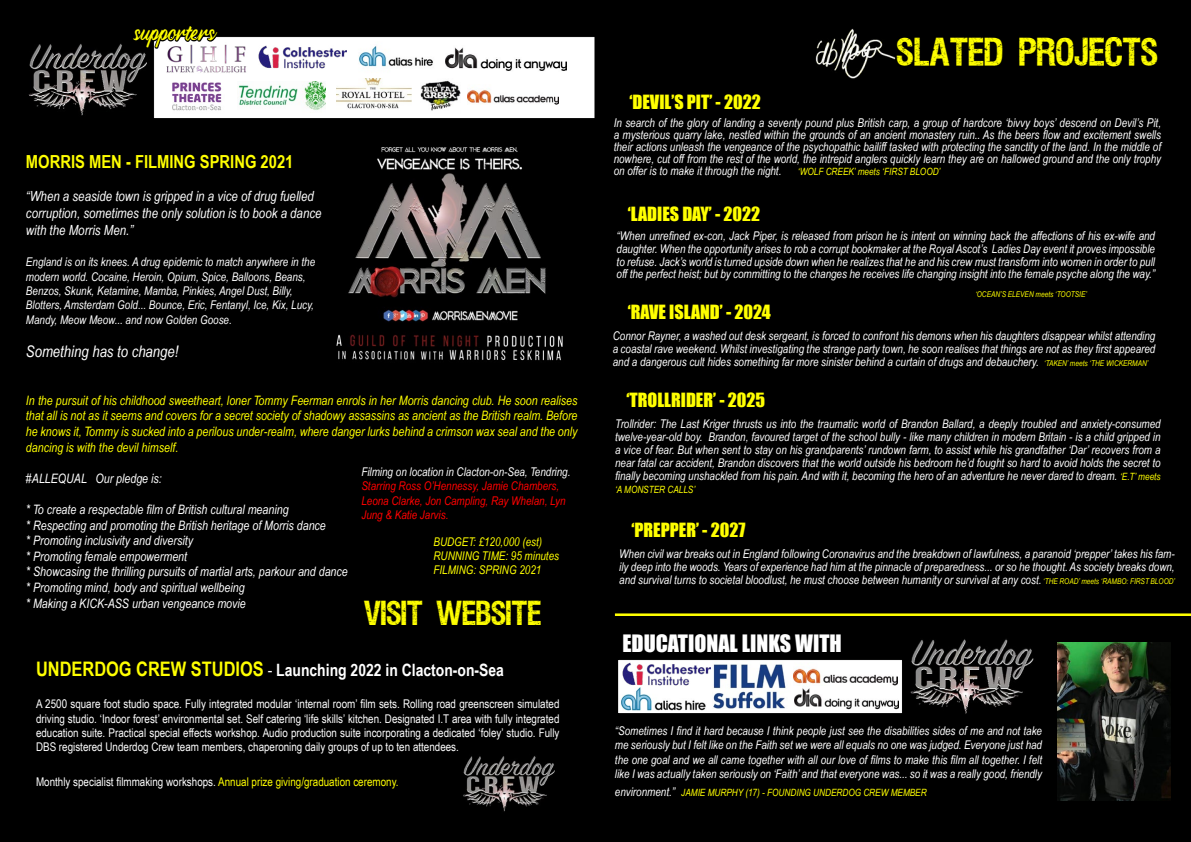
<style>
.page{position:relative;width:1191px;height:842px;background:#fff}
.page>*{position:absolute;margin:0;border:0;box-sizing:border-box;transform-origin:0 0}
.t1{font:31px "VIPERNORA";color:#ff0}
.t2{font:29px "a Antara Distance";color:#ff0}
.t3{font:27px "VIPERNORA";color:#ff0}
.t4{font:22px "Impact";color:#fff}
.t5{font:18px "Impact";color:#ff0}
.t6{font:700 18px "Arial Narrow";color:#ff0}
.t7{font:700 17px "Arial Narrow";color:#fff}
.t8{font:italic 16px "Arial Narrow";color:#fff}
.t9{font:italic 14px/16.8px "Arial Narrow";color:#fff}
.t10{font:italic 13px/15.6px "Arial Narrow";color:#ff0;text-align:justify}
.t11{font:italic 13px/15.6px "Arial Narrow";color:#fff}
.t12{font:italic 12.1px/12px "Arial Narrow";color:#fff;text-align:justify}
.t13{font:italic 12px/13px "Arial Narrow";color:#fff;text-align:justify}
.t14{font:12px/14.4px "Arial Narrow";color:#fff;text-align:justify}
.t15{font:italic 12px/14.4px "Arial Narrow";color:#f00}
.t16{font:italic 12px/14.4px "Arial Narrow";color:#ff0}
.t17{font:italic 10px "Arial Narrow";color:#ff0}
.t18{font:italic 8px "Arial Narrow";color:#ff0}
.s1{font-size:20px;color:#ff0}
.s2{font-weight:400}
.s3{color:#ff0}
.s4{font-size:8px;color:#ff0}
.s5{font-size:10px;color:#ff0}
.s6{font-size:12px;color:#fff}
</style>
<div class="page">
<div style="left:0;top:1px;width:599px;height:840px;background:#000"></div>
<div style="left:154px;top:37px;width:470px;height:82px;background:#fff"></div>
<div style="left:153px;top:36px;width:471px;height:83px;border:1px solid #000"></div>
<img style="left:358px;top:46px;width:75px;height:21px">
<img style="left:259px;top:46px;width:88px;height:23px">
<img style="left:166px;top:44px;width:80px;height:29px">
<img style="left:28px;top:43px;width:119px;height:73px">
<svg style="left:131px;top:36px;width:89px;height:14px"></svg>
<img style="left:445px;top:47px;width:121px;height:24px">
<img style="left:463px;top:756px;width:92px;height:56px">
<img style="left:336px;top:78px;width:75px;height:31px">
<img style="left:238px;top:82px;width:88px;height:28px">
<img style="left:172px;top:82px;width:50px;height:29px">
<img style="left:421px;top:80px;width:39px;height:31px">
<img style="left:467px;top:90px;width:91px;height:14px">
<div style="left:594px;top:0;width:597px;height:842px;background:#000"></div>
<img style="left:892px;top:626px;width:158px;height:104px">
<img style="left:1057px;top:642px;width:113px;height:158px">
<img style="left:336px;top:147px;width:227px;height:214px">
<div style="left:617px;top:659px;width:285px;height:55px;background:#fff"></div>
<div style="left:617px;top:659px;width:286px;height:55px;border:1px solid #000"></div>
<img style="left:793px;top:668px;width:106px;height:41px">
<img style="left:622px;top:663px;width:88px;height:23px">
<img style="left:621px;top:687px;width:85px;height:24px">
<img style="left:713px;top:664px;width:73px;height:45px">
<svg style="left:615px;top:613px;width:576px;height:3px;background:#d8d800"></svg>
<img style="left:795px;top:24px;width:124px;height:58px">
<h2 class="t2" style="left:134px;top:13px;width:83px">supporters</h2>
<h3 class="t6" style="left:26px;top:148px;width:269px">MORRIS MEN - FILMING SPRING 2021</h3>
<p class="t9" style="left:26px;top:188px;width:297px">“When a seaside town is gripped in a vice of drug fuelled corruption, sometimes the only solution is to book a dance with the Morris Men.”</p>
<p class="t13" style="left:26px;top:254px;width:291px;line-height:14.4px;text-align:left">England is on its knees. A drug epidemic to match anywhere in the modern world. Cocaine, Heroin, Opium, Spice, Balloons, Beans, Benzos, Skunk, Ketamine, Mamba, Pinkies, Angel Dust, Billy, Blotters, Amsterdam Gold... Bounce, Eric, Fentanyl, Ice, Kix, Lucy, Mandy, Meow Meow... and now Golden Goose.</p>
<h3 class="t8" style="left:26px;top:341px;width:154px">Something has to change!</h3>
<p class="t10" style="left:26px;top:392px;width:553px">In the pursuit of his childhood sweetheart, loner Tommy Feerman enrols in her Morris dancing club. He soon realises that all is not as it seems and covers for a secret society of shadowy assassins as ancient as the British realm. Before he knows it, Tommy is sucked into a perilous under-realm, where danger lurks behind a crimson wax seal and the only dancing is with the devil himself.</p>
<p class="t11" style="left:26px;top:470px;width:137px">#ALLEQUAL Our pledge is:</p>
<p class="t11" style="left:26px;top:501px;width:323px">* To create a respectable film of British cultural meaning<br>* Respecting and promoting the British heritage of Morris dance<br>* Promoting inclusivity and diversity<br>* Promoting female empowerment<br>* Showcasing the thrilling pursuits of martial arts, parkour and dance * Promoting mind, body and spiritual wellbeing<br>* Making a KICK-ASS urban vengeance movie</p>
<p class="t13" style="left:361px;top:465px;width:211px">Filming on location in Clacton-on-Sea, Tendring.</p>
<p class="t15" style="left:361px;top:479px;width:206px">Starring Ross O’Hennessy, Jamie Chambers,<br>Leona Clarke, Jon Campling, Ray Whelan, Lyn<br>Jung &amp; Katie Jarvis.</p>
<p class="t16" style="left:433px;top:534px;width:127px">BUDGET: £120,000 (est)<br>RUNNING TIME: 95 minutes<br>FILMING: SPRING 2021</p>
<h3 class="t3" style="left:364px;top:600px;width:179px">VISIT WEBSITE</h3>
<h3 class="t7" style="left:36px;top:657px;width:469px"><span class="s1">UNDERDOG CREW STUDIOS</span> <span class="s2">-</span> Launching 2022 in Clacton-on-Sea</h3>
<p class="t14" style="left:36px;top:696px;width:525px">A 2500 square foot studio space. Fully integrated modular ‘internal room’ film sets. Rolling road greenscreen simulated driving studio. ‘Indoor forest’ environmental set. Self catering ‘life skills’ kitchen. Designated I.T area with fully integrated education suite. Practical special effects workshop. Audio production suite incorporating a dedicated ‘foley’ studio. Fully DBS registered Underdog Crew team members, chaperoning daily groups of up to ten attendees.</p>
<p class="t14" style="left:36px;top:774px;width:364px">Monthly specialist filmmaking workshops. <span class="s3">Annual prize giving/graduation ceremony.</span></p>
<h3 class="t5" style="left:629px;top:88px;width:133px">‘DEVIL’S PIT’ - 2022</h3>
<h1 class="t1" style="left:896px;top:36px;width:263px">SLATED PROJECTS</h1>
<p class="t12" style="left:613px;top:116px;width:549px">In search of the glory of landing a seventy pound plus British carp, a group of hardcore ‘bivvy boys’ descend on Devil’s Pit, a mysterious quarry lake, nestled within the grounds of an ancient monastery ruin.. As the beers flow and excitement swells their actions unleash the vengeance of the psychopathic bailiff tasked with protecting the sanctity of the land. In the middle of nowhere, cut off from the rest of the world, the intrepid anglers quickly learn they are on hallowed ground and the only trophy on offer is to make it through the night.</p>
<p class="t17" style="left:798px;top:164px;width:144px">‘WOLF CREEK’ meets ‘FIRST BLOOD’</p>
<h3 class="t5" style="left:628px;top:200px;width:134px">‘LADIES DAY’ - 2022</h3>
<p class="t13" style="left:616px;top:230px;width:540px;line-height:12.7px">“When unrefined ex-con, Jack Piper, is released from prison he is intent on winning back the affections of his ex-wife and daughter. When the opportunity arises to rob a corrupt bookmaker at the Royal Ascot’s Ladies Day event it proves impossible to refuse. Jack’s world is turned upside down when he realizes that he and his crew must transform into women in order to pull off the perfect heist; but by committing to the changes he receives life changing insight into the female psyche along the way.”</p>
<p class="t18" style="left:975px;top:289px;width:113px">‘OCEAN’S ELEVEN meets ‘TOOTSIE’</p>
<h3 class="t5" style="left:628px;top:298px;width:145px">‘RAVE ISLAND’ - 2024</h3>
<p class="t13" style="left:613px;top:329px;width:544px">Connor Rayner, a washed out desk sergeant, is forced to confront his demons when his daughters disappear whilst attending a coastal rave weekend. Whilst investigating the strange party town, he soon realises that things are not as they first appeared and a dangerous cult hides something far more sinister behind a curtain of drugs and debauchery. <span class="s4">‘TAKEN’ meets ‘THE WICKERMAN’</span></p>
<h3 class="t5" style="left:626px;top:386px;width:140px">‘TROLLRIDER’ - 2025</h3>
<p class="t13" style="left:615px;top:417px;width:547px">Trollrider: The Last Kriger thrusts us into the traumatic world of Brandon Ballard, a deeply troubled and anxiety-consumed twelve-year-old boy. Brandon, favoured target of the school bully - like many children in modern Britain - is a child gripped in a vice of fear. But when sent to stay on his grandparents’ rundown farm, to assist while his grandfather ‘Dar’ recovers from a near fatal car accident, Brandon discovers that the world outside his bedroom he’d fought so hard to avoid holds the secret to finally becoming unshackled from his pain. And with it, becoming the hero of an adventure he never dared to dream. <span class="s5">‘E.T’ meets</span></p>
<p class="t17" style="left:615px;top:482px;width:82px">‘A MONSTER CALLS’</p>
<h3 class="t5" style="left:631px;top:516px;width:115px">‘PREPPER’ - 2027</h3>
<p class="t13" style="left:619px;top:547px;width:557px">When civil war breaks out in England following Coronavirus and the breakdown of lawfulness, a paranoid ‘prepper’ takes his fam&shy;ily deep into the woods. Years of experience had him at the pinnacle of preparedness... or so he thought. As society breaks down, and survival turns to societal bloodlust, he must choose between humanity or survival at any cost. <span class="s4">‘THE ROAD’ meets ‘RAMBO: FIRST BLOOD’</span></p>
<h3 class="t4" style="left:622px;top:626px;width:221px">EDUCATIONAL LINKS WITH</h3>
<p class="t13" style="left:615px;top:723px;width:428px;line-height:14.4px">“Sometimes I find it hard because I think people just see the disabilities sides of me and not take me seriously but I felt like on the Faith set we were all equals no one was judged. Everyone just had the one goal and we all came together with all our love of films to make this film all together. I felt like I was actually taken seriously on ‘Faith’ and that everyone was... so it was a really good, friendly</p>
<p class="t17" style="left:615px;top:786px;width:313px"><span class="s6">environment.”</span> JAMIE MURPHY (17) - FOUNDING UNDERDOG CREW MEMBER</p>
</div>
